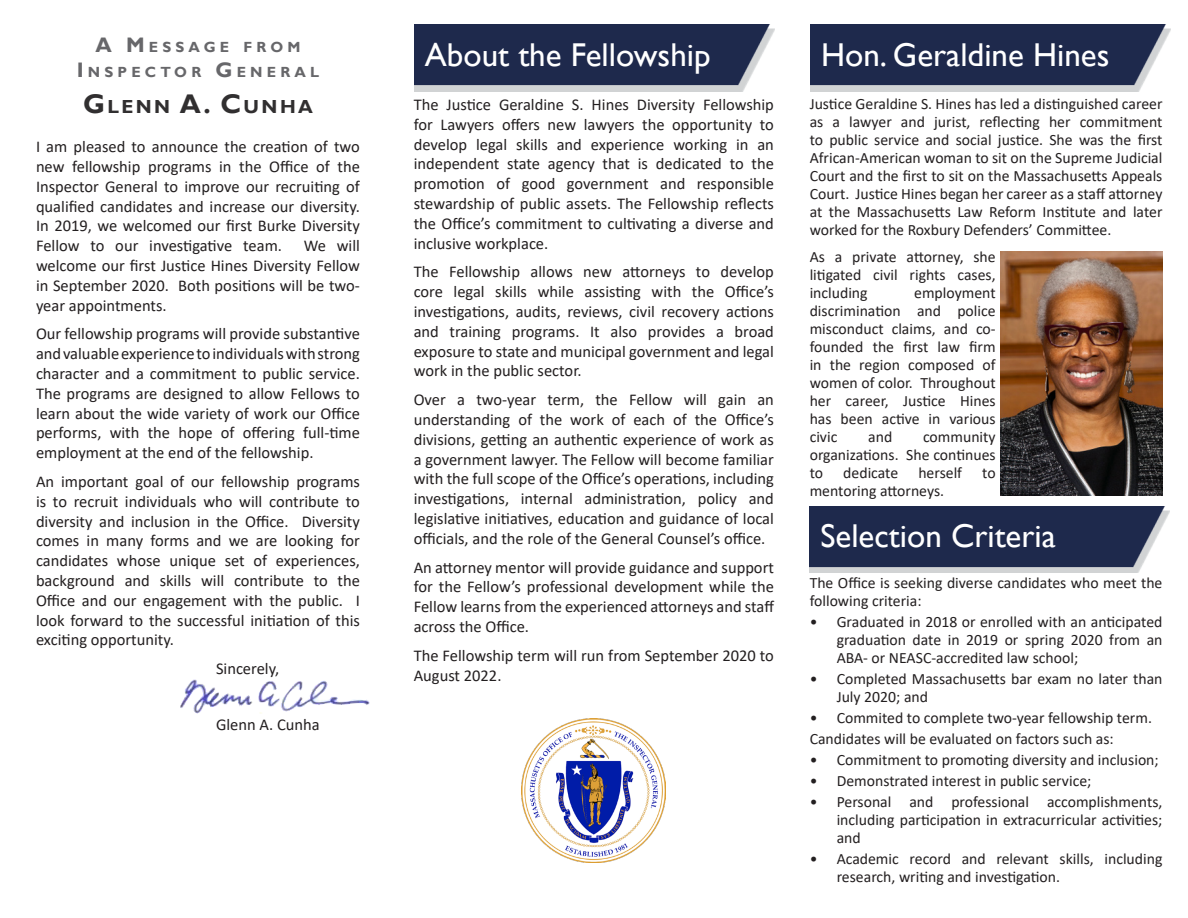
<style>
.page{position:relative;width:1188px;height:918px;background:#fff}
.page>*{position:absolute;margin:0;border:0;box-sizing:border-box;transform-origin:0 0}
.t1{font:33px "Gill Sans";color:#fff}
.t2{font:700 18.9px "Gill Sans";letter-spacing:.13em;color:#312f30}
.t3{font:16.5px/19.8px "Calibri";color:#231f20;text-align:justify}
.t4{font:15.75px/18px "Calibri";color:#231f20;text-align:justify}
.t5{font:700 14.7px "Gill Sans";letter-spacing:.285em;color:#67676a}
.s1{font-size:21px}
.s2{font-size:27px}
</style>
<div class="page">
<img style="left:810px;top:506px;width:360px;height:67px">
<img style="left:414px;top:24px;width:360px;height:67px">
<img style="left:1001px;top:252px;width:161px;height:244px">
<img style="left:180px;top:679px;width:190px;height:35px">
<img style="left:522px;top:718px;width:144px;height:144px">
<img style="left:810px;top:24px;width:360px;height:67px">
<p class="t5" style="left:96px;top:38px;width:204px"><span class="s1">A M</span>ESSAG E F ROM</p>
<p class="t5" style="left:77px;top:63px;width:244px"><span class="s1">I</span>NSPECTOR <span class="s1">G</span>ENERAL</p>
<p class="t2" style="left:83px;top:95px;width:231px"><span class="s2">G</span>LENN <span class="s2">A. C</span>UNHA</p>
<p class="t3" style="left:36px;top:136px;width:326px">I am pleased to announce the creation of two new fellowship programs in the Office of the Inspector General to improve our recruiting of qualified candidates and increase our diversity.<br>In 2019, we welcomed our first Burke Diversity Fellow to our investigative team.</p>
<p class="t3" style="left:36px;top:235px;width:326px;text-indent:268px">We will welcome our first Justice Hines Diversity Fellow in September 2020. Both positions will be two&shy;year appointments.</p>
<p class="t3" style="left:36px;top:324px;width:326px">Our fellowship programs will provide substantive and valuable experience to individuals with strong character and a commitment to public service.<br>The programs are designed to allow Fellows to learn about the wide variety of work our Office performs, with the hope of offering full-time employment at the end of the fellowship.</p>
<p class="t3" style="left:36px;top:471px;width:326px">An important goal of our fellowship programs is to recruit individuals who will contribute to diversity and inclusion in the Office. Diversity comes in many forms and we are looking for candidates whose unique set of experiences, background and skills will contribute to the Office and our engagement with the public. I look forward to the successful initiation of this exciting opportunity.</p>
<p class="t3" style="left:216px;top:658px;width:65px">Sincerely,</p>
<p class="t3" style="left:216px;top:714px;width:105px">Glenn A. Cunha</p>
<p class="t1" style="left:425px;top:35px;width:287px">About the Fellowship</p>
<p class="t3" style="left:414px;top:94px;width:362px">The Justice Geraldine S. Hines Diversity Fellowship for Lawyers offers new lawyers the opportunity to develop legal skills and experience working in an independent state agency that is dedicated to the promotion of good government and responsible stewardship of public assets. The Fellowship reflects the Office’s commitment to cultivating a diverse and inclusive workplace.</p>
<p class="t3" style="left:414px;top:262px;width:362px">The Fellowship allows new attorneys to develop core legal skills while assisting with the Office’s investigations, audits, reviews, civil recovery actions and training programs. It also provides a broad exposure to state and municipal government and legal work in the public sector.</p>
<p class="t3" style="left:414px;top:389px;width:362px">Over a two-year term, the Fellow will gain an understanding of the work of each of the Office’s divisions, getting an authentic experience of work as a government lawyer. The Fellow will become familiar with the full scope of the Office’s operations, including investigations, internal administration, policy and legislative initiatives, education and guidance of local officials, and the role of the General Counsel’s office.</p>
<p class="t3" style="left:414px;top:557px;width:362px">An attorney mentor will provide guidance and support for the Fellow’s professional development while the Fellow learns from the experienced attorneys and staff across the Office.</p>
<p class="t3" style="left:414px;top:645px;width:362px">The Fellowship term will run from September 2020 to<br>August 2022.</p>
<p class="t1" style="left:821px;top:35px;width:290px">Hon. Geraldine Hines</p>
<p class="t4" style="left:810px;top:95px;width:354px">Justice Geraldine S. Hines has led a distinguished career as a lawyer and jurist, reflecting her commitment to public service and social justice. She was the first African-American woman to sit on the Supreme Judicial Court and the first to sit on the Massachusetts Appeals Court. Justice Hines began her career as a staff attorney at the Massachusetts Law Reform Institute and later worked for the Roxbury Defenders’ Committee.</p>
<p class="t4" style="left:810px;top:248px;width:188px">As a private attorney, she litigated civil rights cases, including</p>
<p class="t4" style="left:810px;top:284px;width:188px;text-indent:105px">employment discrimination and police misconduct claims, and co&shy;founded the first law firm in the region composed of women of color. Throughout her career, Justice Hines has been active in various civic</p>
<p class="t4" style="left:868px;top:428px;width:26px">and</p>
<p class="t4" style="left:810px;top:428px;width:187px;text-indent:113px">community organizations. She continues to</p>
<p class="t4" style="left:843px;top:464px;width:56px">dedicate</p>
<p class="t4" style="left:918px;top:464px;width:45px">herself</p>
<p class="t4" style="left:982px;top:464px;width:15px">to</p>
<p class="t4" style="left:810px;top:482px;width:136px">mentoring attorneys.</p>
<p class="t1" style="left:820px;top:517px;width:237px">Selection Criteria</p>
<p class="t4" style="left:810px;top:574px;width:354px">The Office is seeking diverse candidates who meet the following criteria:</p>
<p class="t4" style="left:837px;top:613px;width:327px;text-indent:-27px">• Graduated in 2018 or enrolled with an anticipated graduation date in 2019 or spring 2020 from an ABA- or NEASC-accredited law school;</p>
<p class="t4" style="left:837px;top:670px;width:327px;text-indent:-27px">• Completed Massachusetts bar exam no later than<br>July 2020; and</p>
<p class="t4" style="left:810px;top:709px;width:344px">• Commited to complete two-year fellowship term.</p>
<p class="t4" style="left:810px;top:730px;width:306px">Candidates will be evaluated on factors such as:</p>
<p class="t4" style="left:810px;top:751px;width:351px">• Commitment to promoting diversity and inclusion;</p>
<p class="t4" style="left:810px;top:772px;width:283px">• Demonstrated interest in public service;</p>
<p class="t4" style="left:837px;top:793px;width:327px;text-indent:-27px">• Personal and professional accomplishments, including participation in extracurricular activities; and</p>
<p class="t4" style="left:837px;top:850px;width:327px;text-indent:-27px">• Academic record and relevant skills, including research, writing and investigation.</p>
</div>
